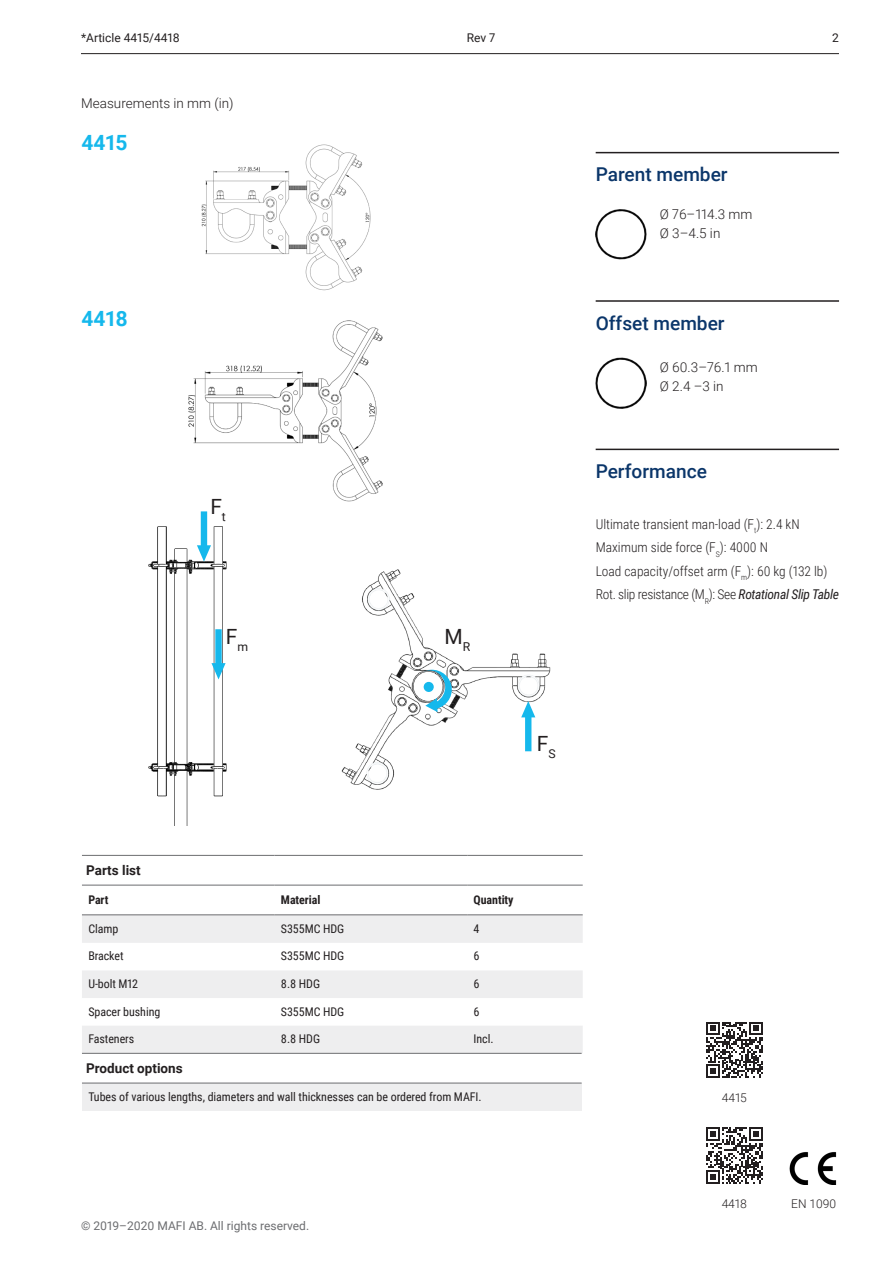
<style>
.page{position:relative;width:893px;height:1263px;background:#fff}
.page>*{position:absolute;margin:0;border:0;box-sizing:border-box;transform-origin:0 0}
.t1{font:21px "Roboto";color:#231f20}
.t2{font:700 21px "Roboto";color:#15b8ec}
.t3{font:500 19.05px "Roboto";color:#0b366a}
.t4{font:300 13.5px/23.5px "Roboto Condensed";color:#231f20}
.t5{font:300 13.5px/19px "Roboto";color:#231f20}
.t6{font:700 13.5px "Roboto";color:#231f20}
.t7{font:12px "Roboto Condensed";letter-spacing:-.005em;color:#231f20}
.t8{font:12px "Roboto";color:#6c6d70}
.Info{font:12px "Roboto";color:#231f20}
.t9{font:700 12px "Roboto Condensed";letter-spacing:-.005em;color:#231f20}
.t10{font:300 12px "Roboto";letter-spacing:-.005em;color:#231f20}
.s1{font-weight:400;font-style:italic}
</style>
<div class="page">
<hr style="left:81px;top:53px;width:758px;height:1px;background:#231f20">
<svg style="left:82px;top:884px;width:501px;height:1px"></svg>
<svg style="left:82px;top:915px;width:501px;height:138px;fill:#eeeeef"></svg>
<hr style="left:82px;top:855px;width:193px;height:1px;background:#6c6d70">
<hr style="left:275px;top:855px;width:192px;height:1px;background:#6c6d70">
<hr style="left:467px;top:855px;width:116px;height:1px;background:#6c6d70">
<hr style="left:82px;top:885px;width:193px;height:1px;background:#6c6d70">
<hr style="left:275px;top:885px;width:192px;height:1px;background:#6c6d70">
<hr style="left:467px;top:885px;width:116px;height:1px;background:#6c6d70">
<hr style="left:82px;top:914px;width:193px;height:1px;background:#6c6d70">
<hr style="left:275px;top:914px;width:192px;height:1px;background:#6c6d70">
<hr style="left:467px;top:914px;width:116px;height:1px;background:#6c6d70">
<div style="left:82px;top:1083px;width:500px;height:28px;background:#eeeeef"></div>
<hr style="left:82px;top:1053px;width:500px;height:1px;background:#6c6d70">
<hr style="left:82px;top:1083px;width:500px;height:1px;background:#6c6d70">
<img style="left:148px;top:526px;width:79px;height:300px">
<img style="left:341px;top:569px;width:210px;height:221px">
<img style="left:596px;top:357px;width:50px;height:51px">
<img style="left:596px;top:209px;width:50px;height:51px">
<img style="left:201px;top:145px;width:170px;height:146px">
<img style="left:188px;top:320px;width:195px;height:182px">
<hr style="left:596px;top:449px;width:243px;height:1px;background:#231f20">
<hr style="left:596px;top:300px;width:243px;height:2px;background:#231f20">
<hr style="left:596px;top:152px;width:243px;height:1px;background:#231f20">
<svg style="left:422px;top:669px;width:30px;height:43px"></svg>
<svg style="left:197px;top:511px;width:14px;height:51px"></svg>
<svg style="left:211px;top:629px;width:15px;height:50px"></svg>
<svg style="left:521px;top:701px;width:14px;height:50px"></svg>
<svg style="left:706px;top:1022px;width:57px;height:56px"></svg>
<svg style="left:706px;top:1127px;width:57px;height:57px"></svg>
<img style="left:789px;top:1152px;width:48px;height:33px">
<p class="Info" style="left:81px;top:29px;width:100px">*Article 4415/4418</p>
<p class="Info" style="left:467px;top:29px;width:30px">Rev 7</p>
<p class="t5" style="left:81px;top:93px;width:154px">Measurements in mm (in)</p>
<p class="t2" style="left:81px;top:128px;width:48px">4415</p>
<p class="t2" style="left:81px;top:304px;width:48px">4418</p>
<p class="t1" style="left:210px;top:492px;width:17px">F<sub>t</sub></p>
<p class="t1" style="left:226px;top:622px;width:24px">F<sub>m</sub></p>
<p class="t1" style="left:445px;top:622px;width:27px">M<sub>R</sub></p>
<p class="t3" style="left:596px;top:161px;width:133px">Parent member</p>
<p class="t5" style="left:660px;top:204px;width:94px">Ø 76–114.3 mm<br>Ø 3–4.5 in</p>
<p class="t3" style="left:596px;top:310px;width:130px">Offset member</p>
<p class="t5" style="left:660px;top:357px;width:99px">Ø 60.3–76.1 mm<br>Ø 2.4 –3 in</p>
<p class="t3" style="left:596px;top:458px;width:113px">Performance</p>
<p class="Info" style="left:832px;top:29px;width:8px">2</p>
<p class="t4" style="left:596px;top:512px;width:245px">Ultimate transient man-load (F<sub>t</sub>): 2.4 kN Maximum side force (F<sub>S</sub>): 4000 N<br>Load capacity/offset arm (F<sub>m</sub>): 60 kg (132 lb)<br>Rot. slip resistance (M<sub>R</sub>): See <span class="s1">Rotational Slip Table</span></p>
<p class="t1" style="left:537px;top:729px;width:20px">F<sub>S</sub></p>
<p class="t6" style="left:86px;top:861px;width:56px">Parts list</p>
<p class="t9" style="left:88px;top:892px;width:22px">Part</p>
<p class="t9" style="left:281px;top:892px;width:41px">Material</p>
<p class="t9" style="left:474px;top:892px;width:41px">Quantity</p>
<p class="t7" style="left:88px;top:920px;width:31px">Clamp</p>
<p class="t7" style="left:281px;top:920px;width:65px">S355MC HDG</p>
<p class="t7" style="left:474px;top:920px;width:7px">4</p>
<p class="t7" style="left:88px;top:948px;width:37px">Bracket</p>
<p class="t7" style="left:281px;top:948px;width:65px">S355MC HDG</p>
<p class="t7" style="left:474px;top:948px;width:8px">6</p>
<p class="t7" style="left:88px;top:975px;width:51px">U-bolt M12</p>
<p class="t7" style="left:281px;top:975px;width:41px">8.8 HDG</p>
<p class="t7" style="left:474px;top:975px;width:8px">6</p>
<p class="t7" style="left:88px;top:1003px;width:74px">Spacer bushing</p>
<p class="t7" style="left:281px;top:1003px;width:65px">S355MC HDG</p>
<p class="t7" style="left:474px;top:1003px;width:8px">6</p>
<p class="t7" style="left:88px;top:1030px;width:47px">Fasteners</p>
<p class="t7" style="left:281px;top:1030px;width:41px">8.8 HDG</p>
<p class="t7" style="left:474px;top:1030px;width:21px">Incl.</p>
<p class="t6" style="left:86px;top:1059px;width:98px">Product options</p>
<p class="t7" style="left:88px;top:1088px;width:395px">Tubes of various lengths, diameters and wall thicknesses can be ordered from MAFI.</p>
<p class="t8" style="left:82px;top:1216px;width:229px">© 2019–2020 MAFI AB. All rights reserved.</p>
<p class="t10" style="left:722px;top:1090px;width:26px">4415</p>
<p class="t10" style="left:722px;top:1195px;width:27px">4418</p>
<p class="t10" style="left:791px;top:1195px;width:46px">EN 1090</p>
</div>
